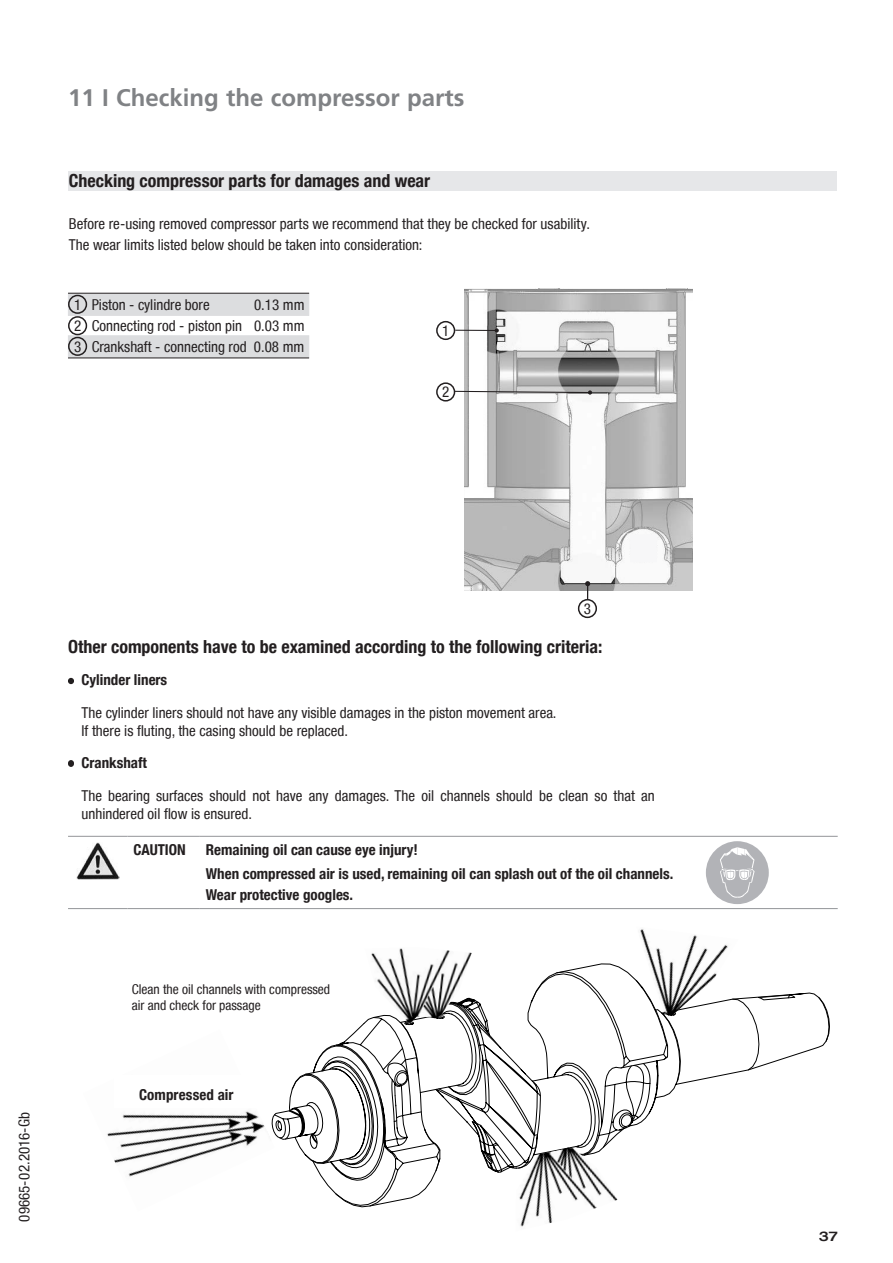
<style>
.page{position:relative;width:893px;height:1263px;background:#fff}
.page>*{position:absolute;margin:0;border:0;box-sizing:border-box;transform-origin:0 0}
.t1{font:700 24px "Frutiger LT Com";color:#808285}
.t2{font:700 condensed 18px "Helvetica Neue LT";color:#231f20}
.t3{font:condensed 15px/21px "Helvetica Neue LT";color:#231f20}
.t4{font:700 condensed 15px/24.5px "Helvetica Neue LT";color:#231f20}
.t5{font:condensed 13.5px/16.2px "Helvetica Neue LT";color:#231f20}
.t6{font:500 expanded 13.5px "Helvetica Neue LT";color:#231f20}
</style>
<div class="page">
<svg style="left:275px;top:963px;width:555px;height:244px"></svg>
<div style="left:68px;top:335px;width:241px;height:23px;background:#dcdddf;border:1px solid #dcdddf"></div>
<svg style="left:68px;top:677px;width:6px;height:8px"></svg>
<svg style="left:68px;top:760px;width:6px;height:7px"></svg>
<div style="left:68px;top:294px;width:241px;height:22px;background:#dcdddf"></div>
<hr style="left:68px;top:293px;width:241px;height:1px;background:#231f20">
<img style="left:465px;top:288px;width:228px;height:302px">
<div style="left:68px;top:295px;width:19px;height:19px;border:2px solid #231f20;border-radius:50%"></div>
<div style="left:68px;top:316px;width:19px;height:19px;border:2px solid #231f20;border-radius:50%"></div>
<div style="left:68px;top:337px;width:19px;height:19px;border:2px solid #231f20;border-radius:50%"></div>
<hr style="left:455px;top:330px;width:42px;height:1px;background:#231f20">
<svg style="left:495px;top:328px;width:4px;height:5px"></svg>
<svg style="left:455px;top:390px;width:137px;height:5px"></svg>
<svg style="left:585px;top:581px;width:5px;height:18px"></svg>
<div style="left:69px;top:171px;width:768px;height:19px;background:#e6e7e9"></div>
<img style="left:107px;top:1111px;width:168px;height:66px">
<img style="left:365px;top:948px;width:107px;height:76px">
<img style="left:516px;top:1148px;width:102px;height:79px">
<img style="left:636px;top:929px;width:102px;height:87px">
<div style="left:630px;top:534px;width:27px;height:28px;background:#f7f7f8"></div>
<hr style="left:68px;top:358px;width:241px;height:1px;background:#231f20">
<div style="left:436px;top:321px;width:19px;height:19px;border:2px solid #231f20;border-radius:50%"></div>
<div style="left:436px;top:382px;width:19px;height:20px;border:2px solid #231f20;border-radius:50%"></div>
<div style="left:578px;top:599px;width:19px;height:19px;border:2px solid #231f20;border-radius:50%"></div>
<div style="left:706px;top:841px;width:63px;height:63px;background:#b2b3b7;border-radius:50%"></div>
<svg style="left:720px;top:847px;width:35px;height:51px"></svg>
<hr style="left:68px;top:836px;width:60px;height:1px;background:#939598">
<hr style="left:128px;top:836px;width:72px;height:1px;background:#939598">
<hr style="left:200px;top:836px;width:638px;height:1px;background:#939598">
<hr style="left:68px;top:908px;width:60px;height:1px;background:#939598">
<hr style="left:128px;top:908px;width:72px;height:1px;background:#939598">
<hr style="left:200px;top:908px;width:638px;height:1px;background:#939598">
<img style="left:76px;top:842px;width:43px;height:38px">
<h1 class="t1" style="left:68px;top:83px;width:398px">11 I Checking the compressor parts</h1>
<p class="t2" style="left:69px;top:170px;width:363px">Checking compressor parts for damages and wear</p>
<p class="t3" style="left:69px;top:213px;width:523px">Before re-using removed compressor parts we recommend that they be checked for usability.<br>The wear limits listed below should be taken into consideration:</p>
<p class="t3" style="left:74px;top:294px;width:9px;text-align:justify">1<br>2<br>3</p>
<p class="t3" style="left:92px;top:294px;width:119px">Piston - cylindre bore</p>
<p class="t3" style="left:92px;top:294px;width:214px;text-align:justify;text-indent:162px">0.13 mm Connecting rod - piston pin 0.03 mm Crankshaft - connecting rod 0.08 mm</p>
<p class="t3" style="left:442px;top:320px;width:9px">1</p>
<p class="t3" style="left:442px;top:381px;width:9px">2</p>
<p class="t3" style="left:14px;top:1221px;width:111px;rotate:-90deg">09665-02.2016-Gb</p>
<p class="t3" style="left:584px;top:598px;width:9px">3</p>
<p class="t2" style="left:68px;top:636px;width:536px">Other components have to be examined according to the following criteria:</p>
<p class="t4" style="left:82px;top:668px;width:87px">Cylinder liners</p>
<p class="t3" style="left:82px;top:703px;width:477px;line-height:18px">The cylinder liners should not have any visible damages in the piston movement area.<br>If there is fluting, the casing should be replaced.</p>
<p class="t4" style="left:82px;top:750px;width:67px">Crankshaft</p>
<p class="t3" style="left:82px;top:786px;width:575px;line-height:18px">The bearing surfaces should not have any damages. The oil channels should be clean so that an unhindered oil flow is ensured.</p>
<p class="t4" style="left:134px;top:837px;width:54px">CAUTION</p>
<p class="t4" style="left:206px;top:837px;width:469px">Remaining oil can cause eye injury!<br>When compressed air is used, remaining oil can splash out of the oil channels.</p>
<p class="t4" style="left:206px;top:883px;width:149px">Wear protective googles.</p>
<p class="t5" style="left:132px;top:981px;width:200px">Clean the oil channels with compressed air and check for passage</p>
<p class="t4" style="left:139px;top:1082px;width:96px">Compressed air</p>
<p class="t6" style="left:819px;top:1228px;width:20px">37</p>
</div>
